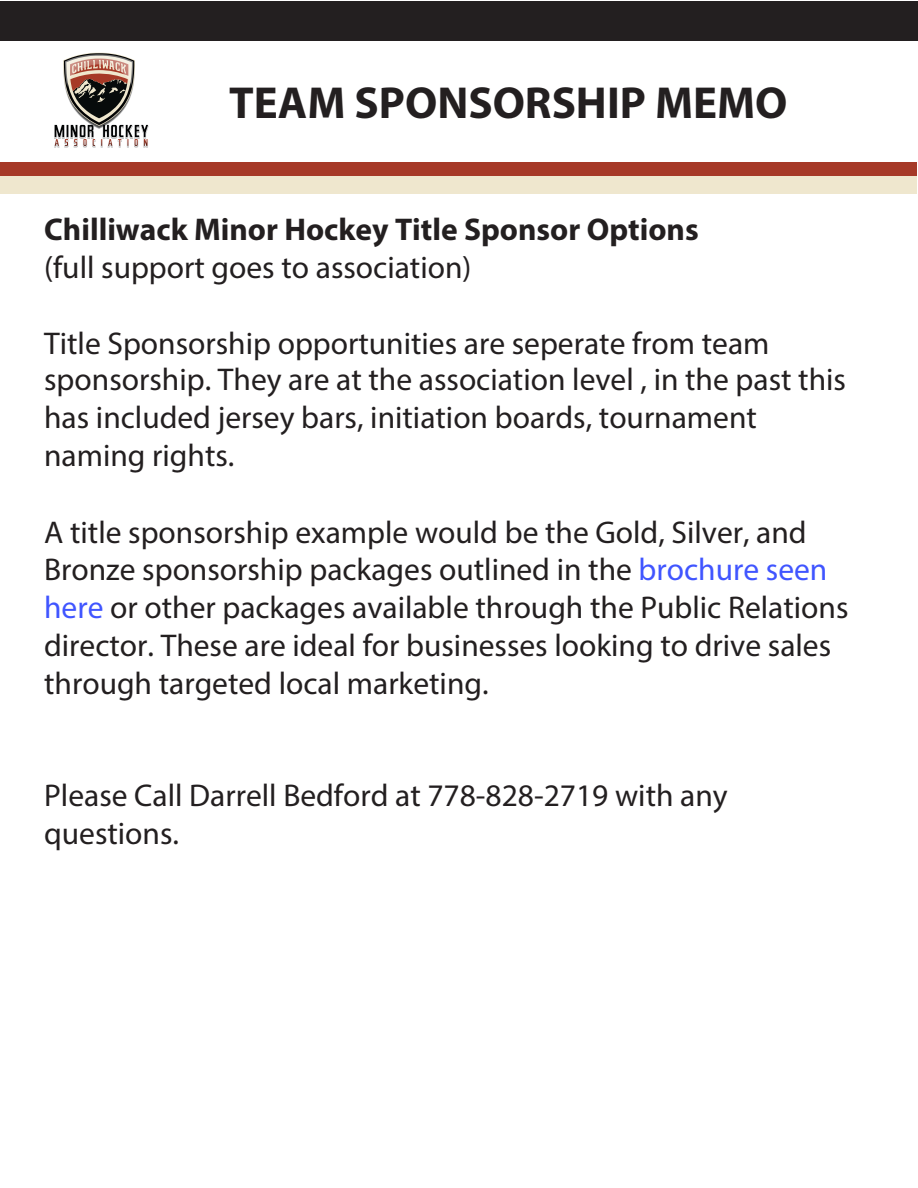
<style>
.page{position:relative;width:918px;height:1188px;background:#fff}
.page>*{position:absolute;margin:0;border:0;box-sizing:border-box;transform-origin:0 0}
.t1{font:700 45px "Myriad Pro";color:#231f20}
.t2{font:31.5px/37.8px "Myriad Pro";color:#231f20}
.t3{font:700 31.5px "Myriad Pro";color:#231f20}
.s1{color:#4055ff}
</style>
<div class="page">
<div style="left:1px;top:162px;width:916px;height:17px;background:#a63927"></div>
<div style="left:1px;top:176px;width:916px;height:17px;background:#efe7ce"></div>
<div style="left:0;top:1px;width:918px;height:39px;background:#231f20"></div>
<svg style="left:54px;top:53px;width:95px;height:95px"></svg>
<h1 class="t1" style="left:229px;top:74px;width:560px">TEAM SPONSORSHIP MEMO</h1>
<p class="t3" style="left:44px;top:209px;width:656px">Chilliwack Minor Hockey Title Sponsor Options</p>
<p class="t2" style="left:44px;top:248px;width:429px">(full support goes to association)</p>
<p class="t2" style="left:44px;top:324px;width:803px;line-height:37.3px">Title Sponsorship opportunities are seperate from team sponsorship. They are at the association level , in the past this has included jersey bars, initiation boards, tournament naming rights.</p>
<p class="t2" style="left:44px;top:513px;width:806px">A title sponsorship example would be the Gold, Silver, and Bronze sponsorship packages outlined in the <span class="s1">brochure seen here</span> or other packages available through the Public Relations director. These are ideal for businesses looking to drive sales through targeted local marketing.</p>
<p class="t2" style="left:44px;top:776px;width:685px">Please Call Darrell Bedford at 778-828-2719 with any questions.</p>
</div>
